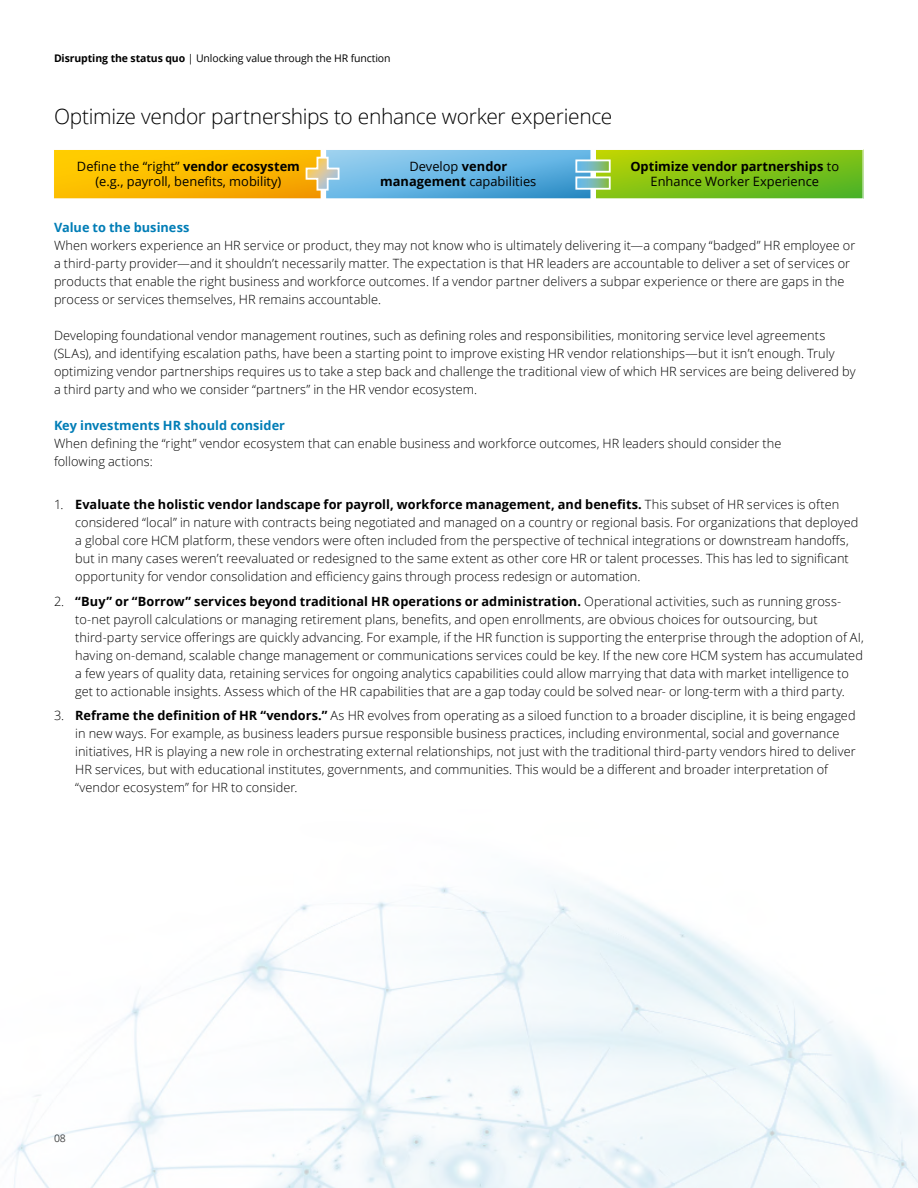
<style>
.page{position:relative;width:918px;height:1188px;background:#fff}
.page>*{position:absolute;margin:0;border:0;box-sizing:border-box;transform-origin:0 0}
.t1{font:300 21px "Open Sans";letter-spacing:-.015em;color:#000}
.t2{font:12.9px/15.6px "Open Sans";color:#000;text-align:center}
.t3{font:700 12.9px/15.6px "Open Sans";color:#000;text-align:center}
.t4{font:300 12.75px/18px "Open Sans";letter-spacing:.005em;color:#000}
.t5{font:700 12.75px "Open Sans";letter-spacing:.005em;color:#007db6}
.t6{font:10.5px "Open Sans";letter-spacing:-.01em;color:#000}
.s1{font-weight:700}
.s2{font-weight:400}
</style>
<div class="page">
<img style="left:5px;top:882px;width:913px;height:306px">
<svg style="left:54px;top:150px;width:267px;height:48px;background:#fbba00"></svg>
<svg style="left:326px;top:150px;width:264px;height:48px;background:#68b5e2"></svg>
<svg style="left:596px;top:150px;width:267px;height:48px;background:#84c315"></svg>
<svg style="left:305px;top:156px;width:35px;height:36px"></svg>
<svg style="left:575px;top:159px;width:37px;height:32px"></svg>
<p class="t6" style="left:54px;top:51px;width:338px"><span class="s1">Disrupting the status quo</span> | Unlocking value through the HR function</p>
<h1 class="t1" style="left:54px;top:102px;width:560px">Optimize vendor partnerships to enhance worker experience</h1>
<p class="t2" style="left:77px;top:158px;width:224px">Define the “right” <span class="s1">vendor ecosystem </span>(e.g., payroll, benefits, mobility)</p>
<p class="t5" style="left:54px;top:218px;width:137px">Value to the business</p>
<p class="t4" style="left:54px;top:236px;width:803px">When workers experience an HR service or product, they may not know who is ultimately delivering it—a company “badged” HR employee or a third-party provider—and it shouldn’t necessarily matter. The expectation is that HR leaders are accountable to deliver a set of services or products that enable the right business and workforce outcomes. If a vendor partner delivers a subpar experience or there are gaps in the process or services themselves, HR remains accountable.</p>
<p class="t4" style="left:54px;top:326px;width:803px">Developing foundational vendor management routines, such as defining roles and responsibilities, monitoring service level agreements (SLAs), and identifying escalation paths, have been a starting point to improve existing HR vendor relationships—but it isn’t enough. Truly optimizing vendor partnerships requires us to take a step back and challenge the traditional view of which HR services are being delivered by a third party and who we consider “partners” in the HR vendor ecosystem.</p>
<p class="t5" style="left:54px;top:416px;width:233px">Key investments HR should consider</p>
<p class="t4" style="left:54px;top:434px;width:729px">When defining the “right” vendor ecosystem that can enable business and workforce outcomes, HR leaders should consider the following actions:</p>
<p class="t4" style="left:75px;top:495px;width:785px;text-indent:-21px">1. <span class="s1">Evaluate the holistic vendor landscape for payroll, workforce management, and benefits.</span> This subset of HR services is often considered “local” in nature with contracts being negotiated and managed on a country or regional basis. For organizations that deployed a global core HCM platform, these vendors were often included from the perspective of technical integrations or downstream handoffs, but in many cases weren’t reevaluated or redesigned to the same extent as other core HR or talent processes. This has led to significant opportunity for vendor consolidation and efficiency gains through process redesign or automation.</p>
<p class="t4" style="left:75px;top:592px;width:790px;text-indent:-21px">2. <span class="s1">“Buy” or “Borrow” services beyond traditional HR operations or administration.</span> Operational activities, such as running gross&shy;to-net payroll calculations or managing retirement plans, benefits, and open enrollments, are obvious choices for outsourcing, but third-party service offerings are quickly advancing. For example, if the HR function is supporting the enterprise through the adoption of AI, having on-demand, scalable change management or communications services could be key. If the new core HCM system has accumulated a few years of quality data, retaining services for ongoing analytics capabilities could allow marrying that data with market intelligence to get to actionable insights. Assess which of the HR capabilities that are a gap today could be solved near- or long-term with a third party.</p>
<p class="t4" style="left:75px;top:706px;width:782px;text-indent:-21px">3. <span class="s1">Reframe the definition of HR “vendors.”</span> As HR evolves from operating as a siloed function to a broader discipline, it is being engaged in new ways. For example, as business leaders pursue responsible business practices, including environmental, social and governance initiatives, HR is playing a new role in orchestrating external relationships, not just with the traditional third-party vendors hired to deliver HR services, but with educational institutes, governments, and communities. This would be a different and broader interpretation of “vendor ecosystem” for HR to consider.</p>
<p class="t2" style="left:380px;top:158px;width:158px">Develop <span class="s1">vendor management</span> capabilities</p>
<p class="t3" style="left:630px;top:158px;width:210px">Optimize vendor partnerships <span class="s2">to<br>Enhance Worker Experience</span></p>
<p class="t6" style="left:54px;top:1131px;width:13px">08</p>
</div>
